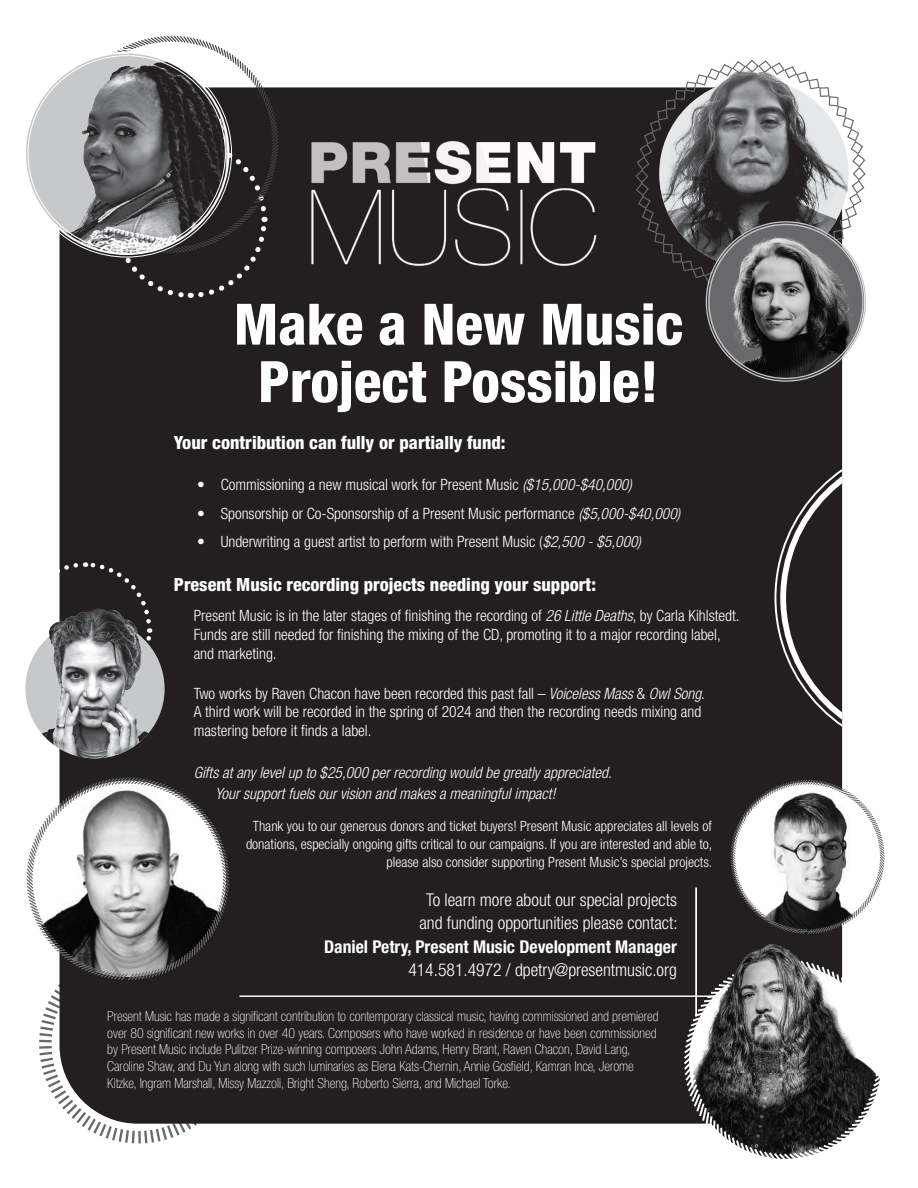
<style>
.page{position:relative;width:918px;height:1188px;background:#fff}
.page>*{position:absolute;margin:0;border:0;box-sizing:border-box;transform-origin:0 0}
.t1{font:800 condensed 57.15px/57.4px "Helvetica Neue LT Std";color:#fff;text-align:center}
.t2{font:800 condensed 18.15px "Helvetica Neue LT Std";color:#fff}
.t3{font:300 condensed 17.7px/23.5px "Helvetica Neue LT Std";color:#fff;text-align:center}
.t4{font:700 condensed 17.7px "Helvetica Neue LT Std";color:#fff}
.t5{font:300 condensed 15.6px/18.9px "Helvetica Neue LT Std";color:#fff}
.t6{font:italic 300 condensed 15.6px/20.7px "Helvetica Neue LT Std";color:#fff}
.t7{font:300 condensed 14.1px/17.9px "Helvetica Neue LT Std";color:#fff;text-align:right}
.t8{font:100 condensed 13.8px/16.6px "Helvetica Neue LT Std";color:#fff}
.s1{font-style:italic}
</style>
<div class="page">
<div style="left:60px;top:87px;width:782px;height:1037px;background:#231f20"></div>
<svg style="left:774px;top:441px;width:68px;height:313px;background:#393536"></svg>
<img style="left:301px;top:139px;width:305px;height:131px">
<svg style="left:59px;top:560px;width:95px;height:43px;background:#2d292a"></svg>
<img style="left:25px;top:619px;width:140px;height:139px;border-radius:70px">
<img style="left:25px;top:603px;width:158px;height:123px">
<svg style="left:111px;top:255px;width:158px;height:46px;background:#2d292a"></svg>
<svg style="left:60px;top:35px;width:220px;height:220px"></svg>
<img style="left:27px;top:53px;width:199px;height:201px">
<svg style="left:635px;top:60px;width:231px;height:231px"></svg>
<img style="left:708px;top:223px;width:156px;height:157px;border-radius:78px">
<svg style="left:26px;top:776px;width:214px;height:368px"></svg>
<hr style="left:239px;top:995px;width:556px;height:2px;background:#fff">
<hr style="left:695px;top:887px;width:2px;height:130px;background:#fff">
<svg style="left:729px;top:779px;width:156px;height:153px"></svg>
<svg style="left:682px;top:957px;width:198px;height:202px"></svg>
<img style="left:693px;top:932px;width:187px;height:141px">
<h1 class="t1" style="left:234px;top:295px;width:451px">Make a New Music<br>Project Possible!</h1>
<p class="t2" style="left:174px;top:431px;width:333px">Your contribution can fully or partially fund:</p>
<p class="t5" style="left:197px;top:475px;width:436px">• Commissioning a new musical work for Present Music <span class="s1">($15,000-$40,000)</span></p>
<p class="t5" style="left:197px;top:504px;width:485px">• Sponsorship or Co-Sponsorship of a Present Music performance <span class="s1">($5,000-$40,000)</span></p>
<p class="t5" style="left:197px;top:532px;width:445px">• Underwriting a guest artist to perform with Present Music (<span class="s1">$2,500 - $5,000)</span></p>
<p class="t2" style="left:174px;top:574px;width:424px">Present Music recording projects needing your support:</p>
<p class="t5" style="left:194px;top:606px;width:547px">Present Music is in the later stages of finishing the recording of <span class="s1">26 Little Deaths</span>, by Carla Kihlstedt.<br>Funds are still needed for finishing the mixing of the CD, promoting it to a major recording label, and marketing.</p>
<p class="t5" style="left:194px;top:683px;width:513px">Two works by Raven Chacon have been recorded this past fall – <span class="s1">Voiceless Mass</span> &amp; <span class="s1">Owl Song</span>.<br>A third work will be recorded in the spring of 2024 and then the recording needs mixing and mastering before it finds a label.</p>
<p class="t6" style="left:216px;top:762px;width:398px;text-indent:-22px">Gifts at any level up to $25,000 per recording would be greatly appreciated.<br>Your support fuels our vision and makes a meaningful impact!</p>
<p class="t7" style="left:246px;top:817px;width:468px">Thank you to our generous donors and ticket buyers! Present Music appreciates all levels of donations, especially ongoing gifts critical to our campaigns. If you are interested and able to, please also consider supporting Present Music’s special projects.</p>
<p class="t3" style="left:419px;top:887px;width:260px">To learn more about our special projects and funding opportunities please contact:</p>
<p class="t4" style="left:324px;top:936px;width:354px">Daniel Petry, Present Music Development Manager</p>
<p class="t3" style="left:408px;top:958px;width:270px">414.581.4972 / dpetry@presentmusic.org</p>
<p class="t8" style="left:107px;top:1008px;width:553px">Present Music has made a significant contribution to contemporary classical music, having commissioned and premiered over 80 significant new works in over 40 years. Composers who have worked in residence or have been commissioned by Present Music include Pulitzer Prize-winning composers John Adams, Henry Brant, Raven Chacon, David Lang, Caroline Shaw, and Du Yun along with such luminaries as Elena Kats-Chernin, Annie Gosfield, Kamran Ince, Jerome Kitzke, Ingram Marshall, Missy Mazzoli, Bright Sheng, Roberto Sierra, and Michael Torke.</p>
</div>
